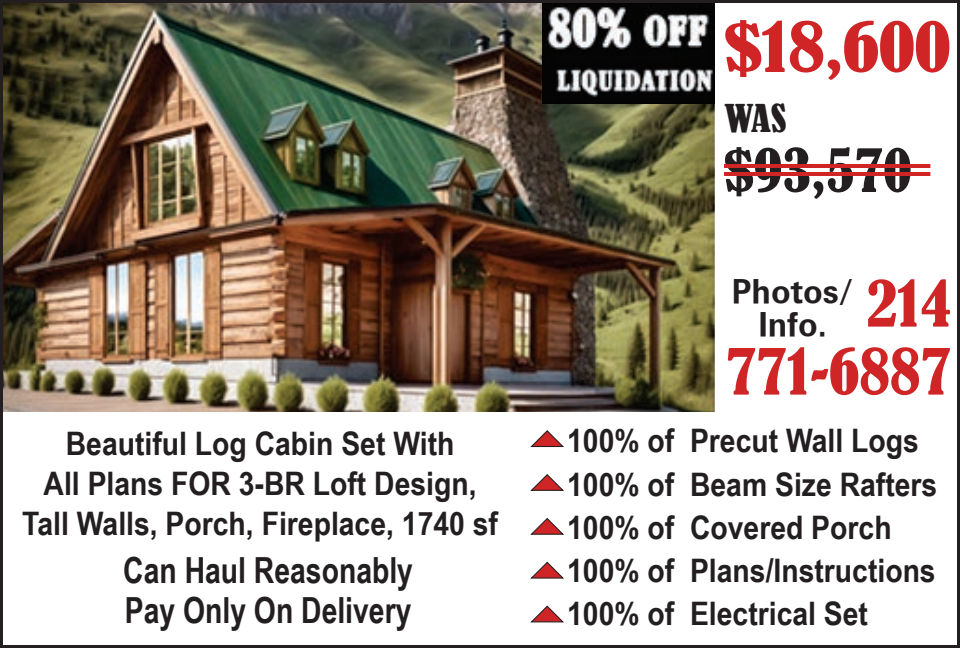
<style>
.page{position:relative;width:960px;height:648px;background:#fff}
.page>*{position:absolute;margin:0;border:0;box-sizing:border-box;transform-origin:0 0}
.Auction_Text{font:condensed 64.8px "Bernard";color:#cf2527;scale:1.16 1}
.Auction_Text-2{font:condensed 59.6px "Bernard";color:#cf2527;scale:1.04 1}
.Auction_Text-3{font:condensed 56px "Bernard";color:#231f20;scale:1.04 1}
.Auction_Text-4{font:700 36px "Arial Narrow";color:#231f20;scale:.96 1}
.Auction_Text-5{font:condensed 36px "Bernard";color:#231f20;scale:1.16 1}
.Auction_Text-6{font:32.8px/32.8px "Zurich Bold BT";color:#231f20;text-align:center}
.Auction_Text-7{font:700 32.4px "Arial Narrow";color:#231f20;scale:1.07 1}
</style>
<div class="page">
<img style="left:4px;top:4px;width:710px;height:407px">
<img style="left:542px;top:4px;width:172px;height:99px">
<hr style="left:724px;top:164px;width:206px;height:4px;background:#cf2527">
<hr style="left:724px;top:172px;width:206px;height:4px;background:#cf2527">
<div style="left:0;top:0;width:960px;height:648px;border:3px solid #231f20"></div>
<svg style="left:530px;top:430px;width:34px;height:17px"></svg>
<svg style="left:530px;top:474px;width:34px;height:17px"></svg>
<svg style="left:530px;top:518px;width:34px;height:17px"></svg>
<svg style="left:530px;top:561px;width:34px;height:18px"></svg>
<svg style="left:530px;top:605px;width:34px;height:18px"></svg>
<p class="Auction_Text-7" style="left:66px;top:419px;width:365px">Beautiful Log Cabin Set With</p>
<p class="Auction_Text-7" style="left:44px;top:459px;width:406px">All Plans FOR 3-BR Loft Design,</p>
<p class="Auction_Text-7" style="left:22px;top:499px;width:446px">Tall Walls, Porch, Fireplace, 1740 sf</p>
<p class="Auction_Text-4" style="left:123px;top:543px;width:303px">Can Haul Reasonably</p>
<p class="Auction_Text-4" style="left:125px;top:583px;width:300px">Pay Only On Delivery</p>
<p class="Auction_Text" style="left:724px;top:9px;width:197px">$18,600</p>
<p class="Auction_Text-5" style="left:724px;top:97px;width:55px">WAS</p>
<p class="Auction_Text-3" style="left:724px;top:138px;width:182px">$93,570</p>
<p class="Auction_Text-6" style="left:732px;top:275px;width:123px">Photos/<br>Info.</p>
<p class="Auction_Text-2" style="left:867px;top:269px;width:83px">214</p>
<p class="Auction_Text-2" style="left:726px;top:337px;width:218px">771-6887</p>
<p class="Auction_Text-7" style="left:567px;top:416px;width:330px">100% of Precut Wall Logs</p>
<p class="Auction_Text-7" style="left:567px;top:460px;width:347px">100% of Beam Size Rafters</p>
<p class="Auction_Text-7" style="left:567px;top:503px;width:305px">100% of Covered Porch</p>
<p class="Auction_Text-7" style="left:567px;top:546px;width:346px">100% of Plans/Instructions</p>
<p class="Auction_Text-7" style="left:567px;top:589px;width:283px">100% of Electrical Set</p>
</div>
